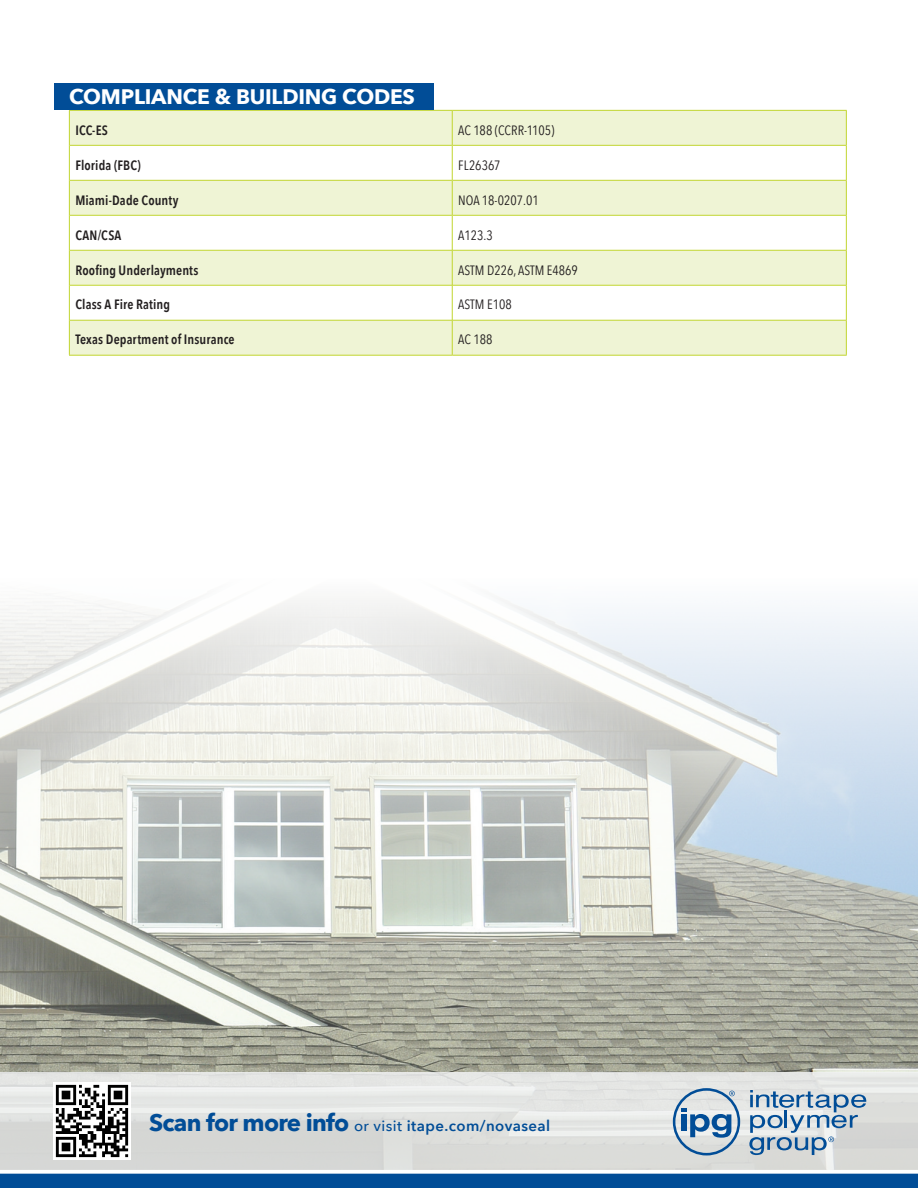
<style>
.page{position:relative;width:918px;height:1188px;background:#fff}
.page>*{position:absolute;margin:0;border:0;box-sizing:border-box;transform-origin:0 0}
.t1{font:700 21px "Avenir Next";letter-spacing:-.01em;color:#fff}
.t2{font:600 15px "Avenir Next";letter-spacing:.03em;color:#014d97}
.t3{font:600 13.5px "Avenir Next Condensed";letter-spacing:.01em;color:#231f20}
.t4{font:13.5px "Avenir Next Condensed";color:#231f20}
.s1{font-weight:700;font-size:24px}
.s2{font-weight:500}
</style>
<div class="page">
<img style="left:0;top:600px;width:918px;height:472px">
<div style="left:70px;top:111px;width:776px;height:244px;background:#eff4d5"></div>
<svg style="left:70px;top:146px;width:776px;height:174px"></svg>
<hr style="left:69px;top:110px;width:383px;height:1px;background:#c1d52f">
<hr style="left:452px;top:110px;width:395px;height:1px;background:#c1d52f">
<hr style="left:70px;top:145px;width:382px;height:1px;background:#c1d52f">
<hr style="left:453px;top:145px;width:393px;height:1px;background:#c1d52f">
<hr style="left:70px;top:180px;width:382px;height:1px;background:#c1d52f">
<hr style="left:453px;top:180px;width:393px;height:1px;background:#c1d52f">
<hr style="left:70px;top:215px;width:382px;height:1px;background:#c1d52f">
<hr style="left:453px;top:215px;width:393px;height:1px;background:#c1d52f">
<hr style="left:69px;top:111px;width:1px;height:34px;background:#c1d52f">
<hr style="left:452px;top:111px;width:1px;height:34px;background:#c1d52f">
<hr style="left:846px;top:111px;width:1px;height:34px;background:#c1d52f">
<hr style="left:69px;top:145px;width:1px;height:35px;background:#c1d52f">
<hr style="left:452px;top:145px;width:1px;height:35px;background:#c1d52f">
<hr style="left:846px;top:145px;width:1px;height:35px;background:#c1d52f">
<hr style="left:69px;top:180px;width:1px;height:35px;background:#c1d52f">
<hr style="left:452px;top:180px;width:1px;height:35px;background:#c1d52f">
<hr style="left:846px;top:180px;width:1px;height:35px;background:#c1d52f">
<hr style="left:69px;top:215px;width:1px;height:35px;background:#c1d52f">
<hr style="left:452px;top:215px;width:1px;height:35px;background:#c1d52f">
<hr style="left:846px;top:215px;width:1px;height:35px;background:#c1d52f">
<hr style="left:69px;top:250px;width:1px;height:35px;background:#c1d52f">
<hr style="left:452px;top:250px;width:1px;height:35px;background:#c1d52f">
<hr style="left:846px;top:250px;width:1px;height:35px;background:#c1d52f">
<hr style="left:69px;top:285px;width:1px;height:35px;background:#c1d52f">
<hr style="left:452px;top:285px;width:1px;height:35px;background:#c1d52f">
<hr style="left:846px;top:285px;width:1px;height:35px;background:#c1d52f">
<hr style="left:69px;top:320px;width:1px;height:35px;background:#c1d52f">
<hr style="left:452px;top:320px;width:1px;height:35px;background:#c1d52f">
<hr style="left:846px;top:320px;width:1px;height:35px;background:#c1d52f">
<hr style="left:69px;top:355px;width:383px;height:1px;background:#c1d52f">
<hr style="left:452px;top:355px;width:395px;height:1px;background:#c1d52f">
<hr style="left:70px;top:250px;width:382px;height:1px;background:#c1d52f">
<hr style="left:452px;top:250px;width:394px;height:1px;background:#c1d52f">
<hr style="left:70px;top:285px;width:382px;height:1px;background:#c1d52f">
<hr style="left:452px;top:285px;width:394px;height:1px;background:#c1d52f">
<hr style="left:70px;top:320px;width:382px;height:1px;background:#c1d52f">
<hr style="left:452px;top:320px;width:394px;height:1px;background:#c1d52f">
<div style="left:0;top:1174px;width:918px;height:14px;background:#014d97"></div>
<svg style="left:0;top:1072px;width:918px;height:98px;background:#dfe0de"></svg>
<img style="left:54px;top:1082px;width:77px;height:77px">
<svg style="left:749px;top:1090px;width:117px;height:65px;background:#abbece"></svg>
<svg style="left:673px;top:1088px;width:67px;height:67px;background:#a6bbce"></svg>
<svg style="left:0;top:1173px;width:918px;height:1px"></svg>
<div style="left:54px;top:83px;width:379px;height:27px;background:#014d97"></div>
<p class="t1" style="left:69px;top:79px;width:347px">COMPLIANCE &amp; BUILDING CODES</p>
<p class="t3" style="left:75px;top:118px;width:34px">ICC-ES</p>
<p class="t4" style="left:458px;top:118px;width:98px">AC 188 (CCRR-1105)</p>
<p class="t3" style="left:75px;top:153px;width:67px">Florida (FBC)</p>
<p class="t4" style="left:458px;top:153px;width:44px">FL26367</p>
<p class="t3" style="left:75px;top:188px;width:105px">Miami-Dade County</p>
<p class="t4" style="left:458px;top:188px;width:82px">NOA 18-0207.01</p>
<p class="t3" style="left:75px;top:223px;width:48px">CAN/CSA</p>
<p class="t4" style="left:458px;top:223px;width:36px">A123.3</p>
<p class="t3" style="left:75px;top:258px;width:125px">Roofing Underlayments</p>
<p class="t4" style="left:458px;top:258px;width:121px">ASTM D226, ASTM E4869</p>
<p class="t3" style="left:75px;top:293px;width:96px">Class A Fire Rating</p>
<p class="t4" style="left:458px;top:293px;width:55px">ASTM E108</p>
<p class="t3" style="left:75px;top:328px;width:161px">Texas Department of Insurance</p>
<p class="t4" style="left:458px;top:328px;width:36px">AC 188</p>
<p class="t2" style="left:149px;top:1113px;width:403px"><span class="s1">Scan for more info</span> <span class="s2">or visit</span> itape.com/novaseal</p>
</div>
